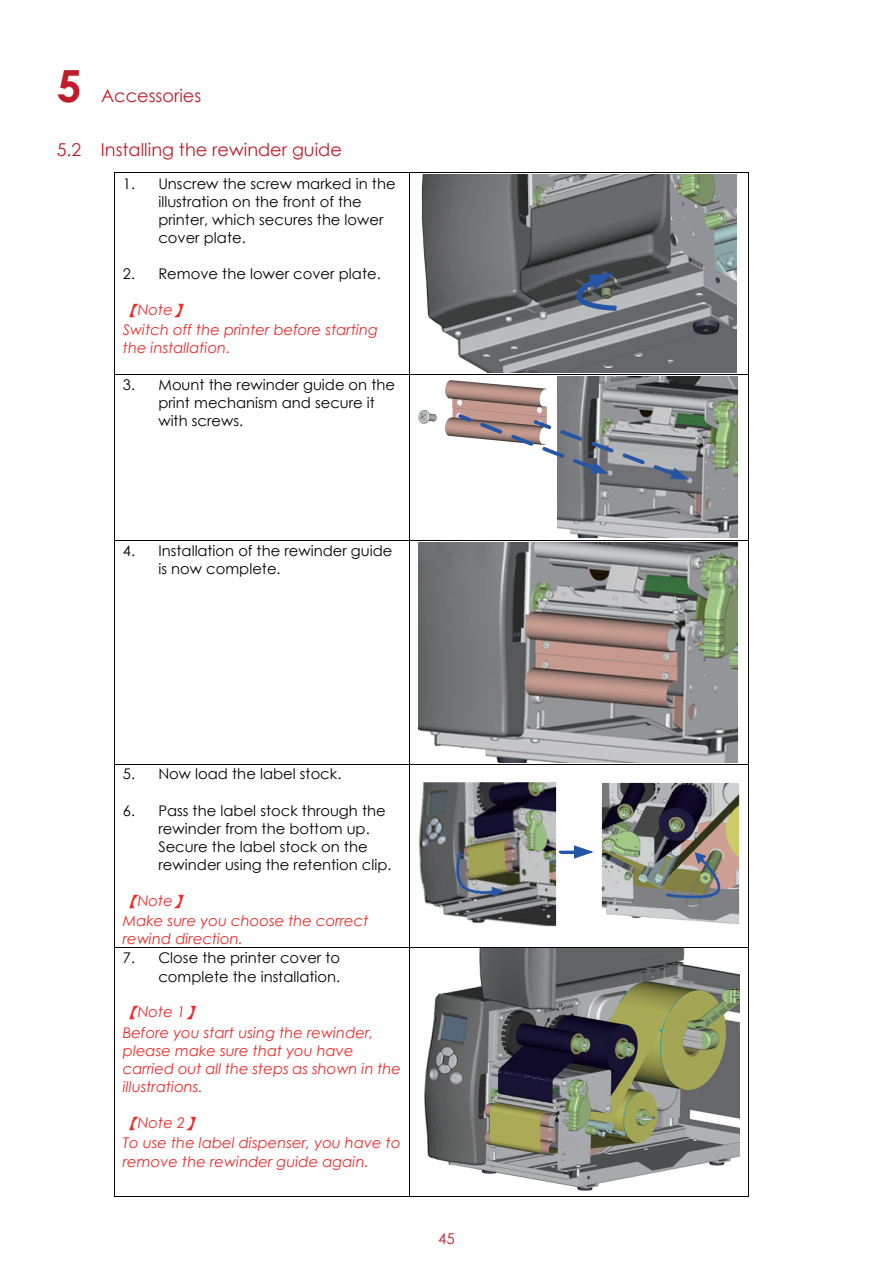
<style>
.page{position:relative;width:893px;height:1263px;background:#fff}
.page>*{position:absolute;margin:0;border:0;box-sizing:border-box;transform-origin:0 0}
.t1{font:700 44.25px "Century Gothic";color:#be1d2c}
.t2{font:17.7px "Century Gothic";color:#be1d2c}
.t3{font:15px "Century Gothic";color:#c01e2d}
.t4{font:14.7px/18.1px "Century Gothic";letter-spacing:.005em;color:#030303}
.t5{font:italic 14.7px/20.4px "Century Gothic";letter-spacing:.005em;color:#ee2a29}
.s1{font-family:"Ming Li U"}
</style>
<div class="page">
<img style="left:421px;top:175px;width:315px;height:198px">
<svg style="left:573px;top:273px;width:46px;height:41px;background:#5c6b81"></svg>
<hr style="left:115px;top:173px;width:294px;height:1px;background:#030303">
<hr style="left:409px;top:173px;width:339px;height:1px;background:#030303">
<hr style="left:115px;top:173px;width:1px;height:201px;background:#030303">
<hr style="left:409px;top:173px;width:1px;height:201px;background:#030303">
<hr style="left:748px;top:173px;width:1px;height:201px;background:#030303">
<img style="left:557px;top:377px;width:181px;height:162px">
<img style="left:446px;top:381px;width:101px;height:56px">
<svg style="left:459px;top:415px;width:230px;height:65px"></svg>
<img style="left:419px;top:411px;width:17px;height:13px">
<hr style="left:115px;top:374px;width:294px;height:1px;background:#030303">
<hr style="left:409px;top:374px;width:339px;height:1px;background:#030303">
<hr style="left:115px;top:375px;width:1px;height:165px;background:#030303">
<hr style="left:409px;top:375px;width:1px;height:165px;background:#030303">
<hr style="left:748px;top:375px;width:1px;height:165px;background:#030303">
<img style="left:418px;top:543px;width:321px;height:219px">
<hr style="left:115px;top:540px;width:294px;height:1px;background:#030303">
<hr style="left:409px;top:540px;width:339px;height:1px;background:#030303">
<hr style="left:115px;top:541px;width:1px;height:223px;background:#030303">
<hr style="left:409px;top:541px;width:1px;height:223px;background:#030303">
<hr style="left:748px;top:541px;width:1px;height:223px;background:#030303">
<img style="left:419px;top:782px;width:321px;height:145px">
<hr style="left:115px;top:764px;width:294px;height:1px;background:#030303">
<hr style="left:409px;top:764px;width:339px;height:1px;background:#030303">
<hr style="left:115px;top:764px;width:1px;height:183px;background:#030303">
<hr style="left:409px;top:764px;width:1px;height:183px;background:#030303">
<hr style="left:748px;top:764px;width:1px;height:183px;background:#030303">
<hr style="left:115px;top:947px;width:294px;height:1px;background:#030303">
<hr style="left:409px;top:947px;width:339px;height:1px;background:#030303">
<hr style="left:115px;top:948px;width:1px;height:248px;background:#030303">
<hr style="left:115px;top:1196px;width:294px;height:1px;background:#030303">
<hr style="left:409px;top:948px;width:1px;height:248px;background:#030303">
<hr style="left:409px;top:1196px;width:339px;height:1px;background:#030303">
<hr style="left:748px;top:948px;width:1px;height:248px;background:#030303">
<img style="left:424px;top:949px;width:316px;height:242px">
<p class="t1" style="left:57px;top:52px;width:26px">5</p>
<p class="t2" style="left:101px;top:83px;width:102px">Accessories</p>
<p class="t2" style="left:57px;top:137px;width:287px">5.2 Installing the rewinder guide</p>
<p class="t4" style="left:158px;top:174px;width:239px;text-indent:-35px">1. Unscrew the screw marked in the illustration on the front of the printer, which secures the lower cover plate.</p>
<p class="t4" style="left:123px;top:264px;width:260px">2. Remove the lower cover plate.</p>
<p class="t5" style="left:123px;top:299px;width:257px"><span class="s1">【</span>Note<span class="s1">】<br></span>Switch off the printer before starting</p>
<p class="t5" style="left:123px;top:338px;width:109px">the installation.</p>
<p class="t4" style="left:158px;top:376px;width:238px;text-indent:-35px">3. Mount the rewinder guide on the print mechanism and secure it with screws.</p>
<p class="t4" style="left:158px;top:542px;width:236px;text-indent:-35px">4. Installation of the rewinder guide is now complete.</p>
<p class="t4" style="left:123px;top:765px;width:220px">5. Now load the label stock.</p>
<p class="t4" style="left:158px;top:801px;width:235px;text-indent:-36px">6. Pass the label stock through the rewinder from the bottom up.<br>Secure the label stock on the rewinder using the retention clip.</p>
<p class="t5" style="left:123px;top:890px;width:247px"><span class="s1">【</span>Note<span class="s1">】<br></span>Make sure you choose the correct</p>
<p class="t5" style="left:123px;top:929px;width:122px">rewind direction.</p>
<p class="t4" style="left:123px;top:948px;width:219px;text-align:right">7. Close the printer cover to complete the installation.</p>
<p class="t5" style="left:123px;top:1001px;width:252px"><span class="s1">【</span>Note 1<span class="s1">】<br></span>Before you start using the rewinder,</p>
<p class="t5" style="left:123px;top:1041px;width:280px;line-height:18.1px">please make sure that you have carried out all the steps as shown in the illustrations.</p>
<p class="t5" style="left:123px;top:1112px;width:279px"><span class="s1">【</span>Note 2<span class="s1">】<br></span>To use the label dispenser, you have to</p>
<p class="t5" style="left:123px;top:1151px;width:247px">remove the rewinder guide again.</p>
<p class="t3" style="left:438px;top:1228px;width:18px">45</p>
</div>
